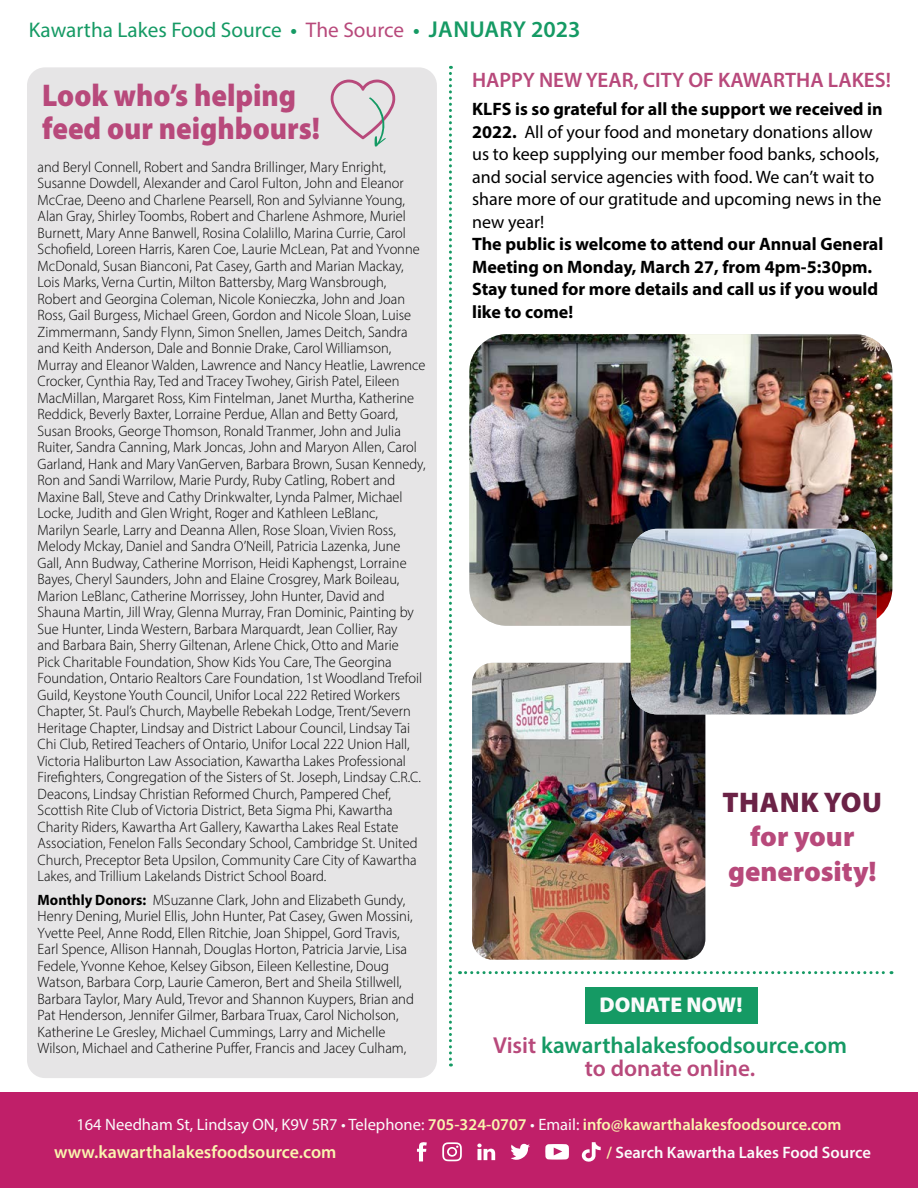
<style>
.page{position:relative;width:918px;height:1188px;background:#fff}
.page>*{position:absolute;margin:0;border:0;box-sizing:border-box;transform-origin:0 0}
.t1{font:900 31.5px/33px "Myriad Pro";color:#b8497b;scale:.92 1}
.t2{font:900 28.5px/34.2px "Myriad Pro";color:#b8497b;text-align:center}
.t3{font:900 28.5px "Myriad Pro";letter-spacing:.02em;color:#6b2246}
.t4{font:600 23.1px/23.1px "Myriad Pro";color:#159a64;text-align:center}
.t5{font:900 21.45px "Myriad Pro";color:#fafbfb}
.t6{font:21.3px "Myriad Pro";color:#159a64}
.t7{font:600 21px "Myriad Pro";color:#b8497b}
.t8{font:18px/22.5px "Myriad Pro";color:#000}
.t9{font:700 18px/22.5px "Myriad Pro";color:#000}
.t10{font:600 18px "Myriad Pro";color:#faf5af}
.t11{font:16.5px "Myriad Pro";color:#fafbfb}
.t12{font:600 16.5px "Myriad Pro";color:#fafbfb}
.t13{font:300 15px/16.5px "Myriad Pro";color:#000;scale:.96 1}
.t14{font:300 15px/16.5px "Myriad Pro";color:#000}
.s1{font-weight:600}
.s2{color:#b8497b}
.s3{font-weight:600;font-size:23.1px}
.s4{font-weight:700}
.s5{font-weight:600;color:#faf5af}
.s6{color:#faf5af}
</style>
<div class="page">
<div style="left:0;top:1093px;width:918px;height:95px;background:#c01f69"></div>
<svg style="left:511px;top:1143px;width:19px;height:17px"></svg>
<svg style="left:477px;top:1144px;width:18px;height:16px"></svg>
<svg style="left:417px;top:1142px;width:10px;height:19px"></svg>
<svg style="left:545px;top:1144px;width:24px;height:16px"></svg>
<svg style="left:442px;top:1142px;width:20px;height:19px"></svg>
<svg style="left:582px;top:1142px;width:19px;height:20px"></svg>
<svg style="left:460px;top:971px;width:432px;height:3px"></svg>
<svg style="left:449px;top:66px;width:3px;height:1000px"></svg>
<div style="left:585px;top:988px;width:172px;height:36px;background:#159a64"></div>
<div style="left:27px;top:67px;width:410px;height:1011px;background:#e6e5e6;border-radius:18px"></div>
<svg style="left:330px;top:80px;width:65px;height:67px"></svg>
<img style="left:472px;top:663px;width:233px;height:297px">
<img style="left:469px;top:334px;width:423px;height:292px">
<img style="left:631px;top:529px;width:245px;height:185px">
<h3 class="t6" style="left:29px;top:16px;width:553px">Kawartha Lakes Food Source <span class="s1">•</span> <span class="s2">The Source</span> <span class="s1">•</span> <span class="s3">JANUARY 2023</span></h3>
<h3 class="t7" style="left:472px;top:66px;width:420px">HAPPY NEW YEAR, CITY OF KAWARTHA LAKES!</h3>
<p class="t8" style="left:472px;top:98px;width:412px"><span class="s4">KLFS is so grateful for all the support we received in 2022.</span> All of your food and monetary donations allow us to keep supplying our member food banks, schools, and social service agencies with food. We can’t wait to share more of our gratitude and upcoming news in the new year!</p>
<p class="t9" style="left:472px;top:233px;width:413px">The public is welcome to attend our Annual General Meeting on Monday, March 27, from 4pm-5:30pm.<br>Stay tuned for more details and call us if you would like to come!</p>
<h1 class="t1" style="left:42px;top:78px;width:304px">Look who’s helping feed our neighbours!</h1>
<p class="t13" style="left:38px;top:159px;width:406px">and Beryl Connell, Robert and Sandra Brillinger, Mary Enright, Susanne Dowdell, Alexander and Carol Fulton, John and Eleanor McCrae, Deeno and Charlene Pearsell, Ron and Sylvianne Young, Alan Gray, Shirley Toombs, Robert and Charlene Ashmore, Muriel Burnett, Mary Anne Banwell, Rosina Colalillo, Marina Currie, Carol Schofield, Loreen Harris, Karen Coe, Laurie McLean, Pat and Yvonne McDonald, Susan Bianconi, Pat Casey, Garth and Marian Mackay, Lois Marks, Verna Curtin, Milton Battersby, Marg Wansbrough, Robert and Georgina Coleman, Nicole Konieczka, John and Joan Ross, Gail Burgess, Michael Green, Gordon and Nicole Sloan, Luise Zimmermann, Sandy Flynn, Simon Snellen, James Deitch, Sandra and Keith Anderson, Dale and Bonnie Drake, Carol Williamson, Murray and Eleanor Walden, Lawrence and Nancy Heatlie, Lawrence Crocker, Cynthia Ray, Ted and Tracey Twohey, Girish Patel, Eileen MacMillan, Margaret Ross, Kim Fintelman, Janet Murtha, Katherine Reddick, Beverly Baxter, Lorraine Perdue, Allan and Betty Goard, Susan Brooks, George Thomson, Ronald Tranmer, John and Julia Ruiter, Sandra Canning, Mark Joncas, John and Maryon Allen, Carol Garland, Hank and Mary VanGerven, Barbara Brown, Susan Kennedy, Ron and Sandi Warrilow, Marie Purdy, Ruby Catling, Robert and Maxine Ball, Steve and Cathy Drinkwalter, Lynda Palmer, Michael Locke, Judith and Glen Wright, Roger and Kathleen LeBlanc,<br>Marilyn Searle, Larry and Deanna Allen, Rose Sloan, Vivien Ross, Melody Mckay, Daniel and Sandra O’Neill, Patricia Lazenka, June Gall, Ann Budway, Catherine Morrison, Heidi Kaphengst, Lorraine Bayes, Cheryl Saunders, John and Elaine Crosgrey, Mark Boileau, Marion LeBlanc, Catherine Morrissey, John Hunter, David and Shauna Martin, Jill Wray, Glenna Murray, Fran Dominic, Painting by Sue Hunter, Linda Western, Barbara Marquardt, Jean Collier, Ray<br>and Barbara Bain, Sherry Giltenan, Arlene Chick, Otto and Marie<br>Pick Charitable Foundation, Show Kids You Care, The Georgina Foundation, Ontario Realtors Care Foundation, 1st Woodland Trefoil Guild, Keystone Youth Council, Unifor Local 222 Retired Workers Chapter, St. Paul’s Church, Maybelle Rebekah Lodge, Trent/Severn Heritage Chapter, Lindsay and District Labour Council, Lindsay Tai Chi Club, Retired Teachers of Ontario, Unifor Local 222 Union Hall, Victoria Haliburton Law Association, Kawartha Lakes Professional Firefighters, Congregation of the Sisters of St. Joseph, Lindsay C.R.C.<br>Deacons, Lindsay Christian Reformed Church, Pampered Chef, Scottish Rite Club of Victoria District, Beta Sigma Phi, Kawartha Charity Riders, Kawartha Art Gallery, Kawartha Lakes Real Estate Association, Fenelon Falls Secondary School, Cambridge St. United Church, Preceptor Beta Upsilon, Community Care City of Kawartha Lakes, and Trillium Lakelands District School Board.</p>
<p class="t14" style="left:38px;top:891px;width:378px"><span class="s4">Monthly Donors:</span> MSuzanne Clark, John and Elizabeth Gundy, Henry Dening, Muriel Ellis, John Hunter, Pat Casey, Gwen Mossini, Yvette Peel, Anne Rodd, Ellen Ritchie, Joan Shippel, Gord Travis, Earl Spence, Allison Hannah, Douglas Horton, Patricia Jarvie, Lisa Fedele, Yvonne Kehoe, Kelsey Gibson, Eileen Kellestine, Doug Watson, Barbara Corp, Laurie Cameron, Bert and Sheila Stillwell, Barbara Taylor, Mary Auld, Trevor and Shannon Kuypers, Brian and Pat Henderson, Jennifer Gilmer, Barbara Truax, Carol Nicholson, Katherine Le Gresley, Michael Cummings, Larry and Michelle Wilson, Michael and Catherine Puffer, Francis and Jacey Culham,</p>
<h2 class="t3" style="left:722px;top:784px;width:161px">THANK YOU</h2>
<h2 class="t2" style="left:728px;top:819px;width:150px">for your generosity!</h2>
<h3 class="t5" style="left:600px;top:991px;width:144px">DONATE NOW!</h3>
<h3 class="t4" style="left:493px;top:1033px;width:355px"><span class="s2">Visit</span> kawarthalakesfoodsource.com <span class="s2">to donate online.</span></h3>
<p class="t11" style="left:76px;top:1114px;width:767px">164 Needham St, Lindsay ON, K9V 5R7 • Telephone: <span class="s5">705-324-0707</span> • Email: <span class="s5">info@kawarthalakesfoodsource.com</span></p>
<p class="t10" style="left:54px;top:1140px;width:284px">www.kawarthalakesfoodsource.com</p>
<p class="t12" style="left:606px;top:1142px;width:266px"><span class="s6">/</span> Search Kawartha Lakes Food Source</p>
</div>
